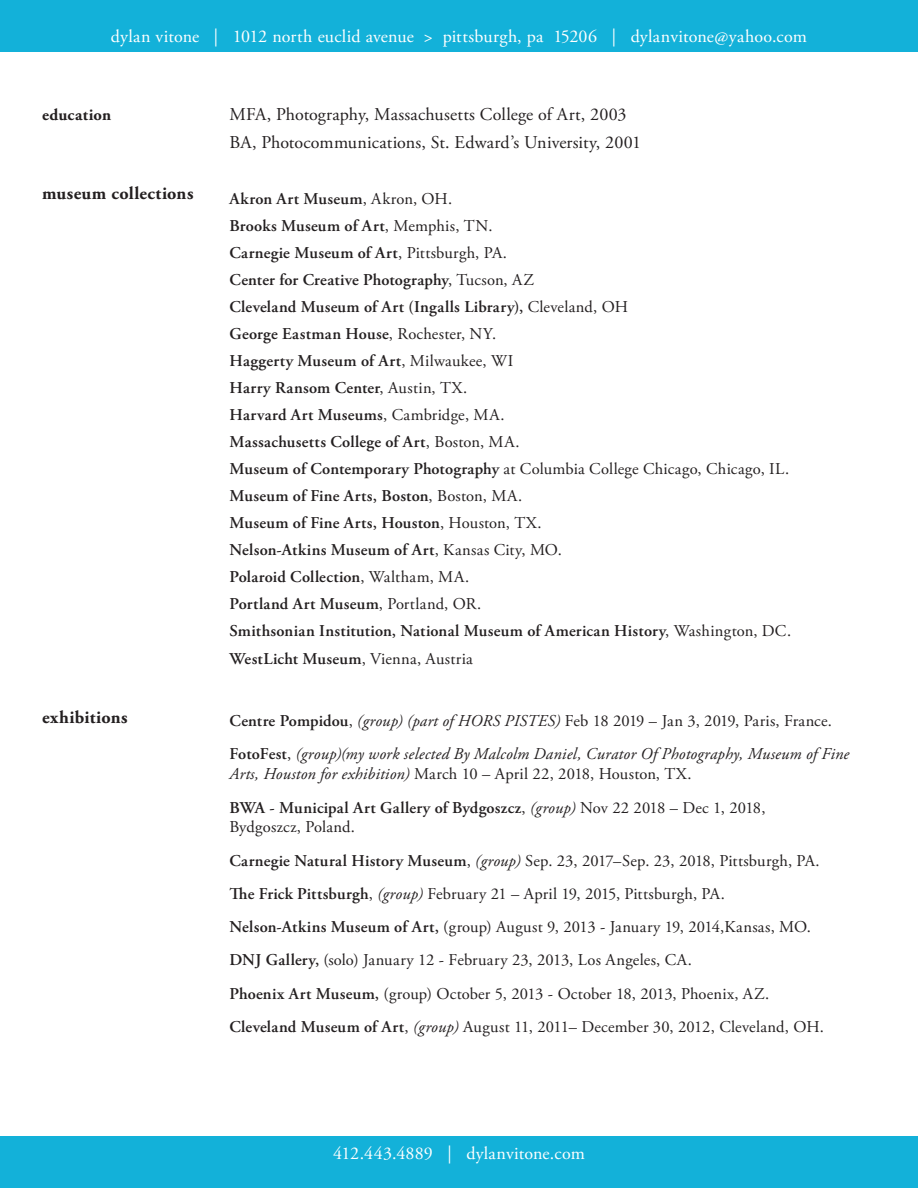
<style>
.page{position:relative;width:918px;height:1188px;background:#fff}
.page>*{position:absolute;margin:0;border:0;box-sizing:border-box;transform-origin:0 0}
.t1{font:18px "Adobe Garamond Pro";letter-spacing:.01em;color:#fff}
.t2{font:18px/28.5px "Adobe Garamond Pro";letter-spacing:.01em;color:#231f20}
.t3{font:700 18px "Adobe Garamond Pro";letter-spacing:.025em;color:#231f20}
.t4{font:600 16.5px/27px "Adobe Garamond Pro";letter-spacing:.015em;color:#231f20}
.t5{font:16.5px/33.3px "Adobe Garamond Pro";letter-spacing:.01em;color:#231f20}
.t6{font:italic 16.5px/33.3px "Adobe Garamond Pro";letter-spacing:.015em;color:#231f20}
.t7{font:700 16.5px "Adobe Garamond Pro";letter-spacing:.02em;color:#231f20}
.s1{font-weight:400}
.s2{font-weight:600;font-style:normal}
.s3{font-style:normal}
.s4{font-style:italic}
.s5{font-weight:600}
</style>
<div class="page">
<div style="left:0;top:0;width:918px;height:51px;background:#13b1d9"></div>
<div style="left:0;top:1136px;width:918px;height:52px;background:#13b1d9"></div>
<p class="t1" style="left:111px;top:26px;width:698px">dylan vitone | 1012 north euclid avenue &gt; pittsburgh, pa 15206 | dylanvitone@yahoo.com</p>
<p class="t7" style="left:42px;top:105px;width:71px">education</p>
<p class="t3" style="left:42px;top:183px;width:153px">museum collections</p>
<p class="t3" style="left:42px;top:707px;width:87px">exhibitions</p>
<p class="t2" style="left:230px;top:101px;width:413px">MFA, Photography, Massachusetts College of Art, 2003<br>BA, Photocommunications, St. Edward’s University, 2001</p>
<p class="t4" style="left:230px;top:185px;width:563px">Akron Art Museum<span class="s1">, Akron, OH.<br></span>Brooks Museum of Art<span class="s1">, Memphis, TN.<br></span>Carnegie Museum of Art<span class="s1">, Pittsburgh, PA.<br></span>Center for Creative Photography<span class="s1">, Tucson, AZ<br></span>Cleveland Museum of Art (Ingalls Library), <span class="s1">Cleveland, OH<br></span>George Eastman House<span class="s1">, Rochester, NY.<br></span>Haggerty Museum of Art<span class="s1">, Milwaukee, WI<br></span>Harry Ransom Center<span class="s1">, Austin, TX.<br></span>Harvard Art Museums<span class="s1">, Cambridge, MA.<br></span>Massachusetts College of Art<span class="s1">, Boston, MA.<br></span>Museum of Contemporary Photography <span class="s1">at Columbia College Chicago, Chicago, IL.<br></span>Museum of Fine Arts, Boston<span class="s1">, Boston, MA.<br></span>Museum of Fine Arts, Houston<span class="s1">, Houston, TX.<br></span>Nelson-Atkins Museum of Art<span class="s1">, Kansas City, MO.<br></span>Polaroid Collection<span class="s1">, Waltham, MA.<br></span>Portland Art Museum<span class="s1">, Portland, OR.<br></span>Smithsonian Institution, National Museum of American History<span class="s1">, Washington, DC.</span></p>
<p class="t4" style="left:230px;top:646px;width:245px">WestLicht Museum<span class="s1">, Vienna, Austria</span></p>
<p class="t6" style="left:230px;top:705px;width:621px"><span class="s2">Centre Pompidou</span><span class="s3">,</span> (group) (part of HORS PISTES) <span class="s3">Feb 18 2019 – Jan 3, 2019, Paris, France.<br></span><span class="s2">FotoFest</span><span class="s3">,</span> (group)(my work selected By Malcolm Daniel, Curator Of Photography, Museum of Fine</p>
<p class="t5" style="left:230px;top:758px;width:537px"><span class="s4">Arts, Houston for exhibition)</span> March 10 – April 22, 2018, Houston, TX.<br><span class="s5">BWA - Municipal Art Gallery of Bydgoszcz</span>, <span class="s4">(group)</span> Nov 22 2018 – Dec 1, 2018,</p>
<p class="t5" style="left:230px;top:811px;width:596px">Bydgoszcz, Poland.<br><span class="s5">Carnegie Natural History Museum</span>, <span class="s4">(group)</span> Sep. 23, 2017–Sep. 23, 2018, Pittsburgh, PA.<br><span class="s5">The Frick Pittsburgh</span>, <span class="s4">(group)</span> February 21 – April 19, 2015, Pittsburgh, PA.<br><span class="s5">Nelson-Atkins Museum of Art,</span> (group) August 9, 2013 - January 19, 2014,Kansas, MO.<br><span class="s5">DNJ Gallery,</span> (solo) January 12 - February 23, 2013, Los Angeles, CA.<br><span class="s5">Phoenix Art Museum,</span> (group) October 5, 2013 - October 18, 2013, Phoenix, AZ.<br><span class="s5">Cleveland Museum of Art</span>, <span class="s4">(group)</span> August 11, 2011– December 30, 2012, Cleveland, OH.</p>
<p class="t1" style="left:333px;top:1143px;width:253px">412.443.4889 | dylanvitone.com</p>
</div>
